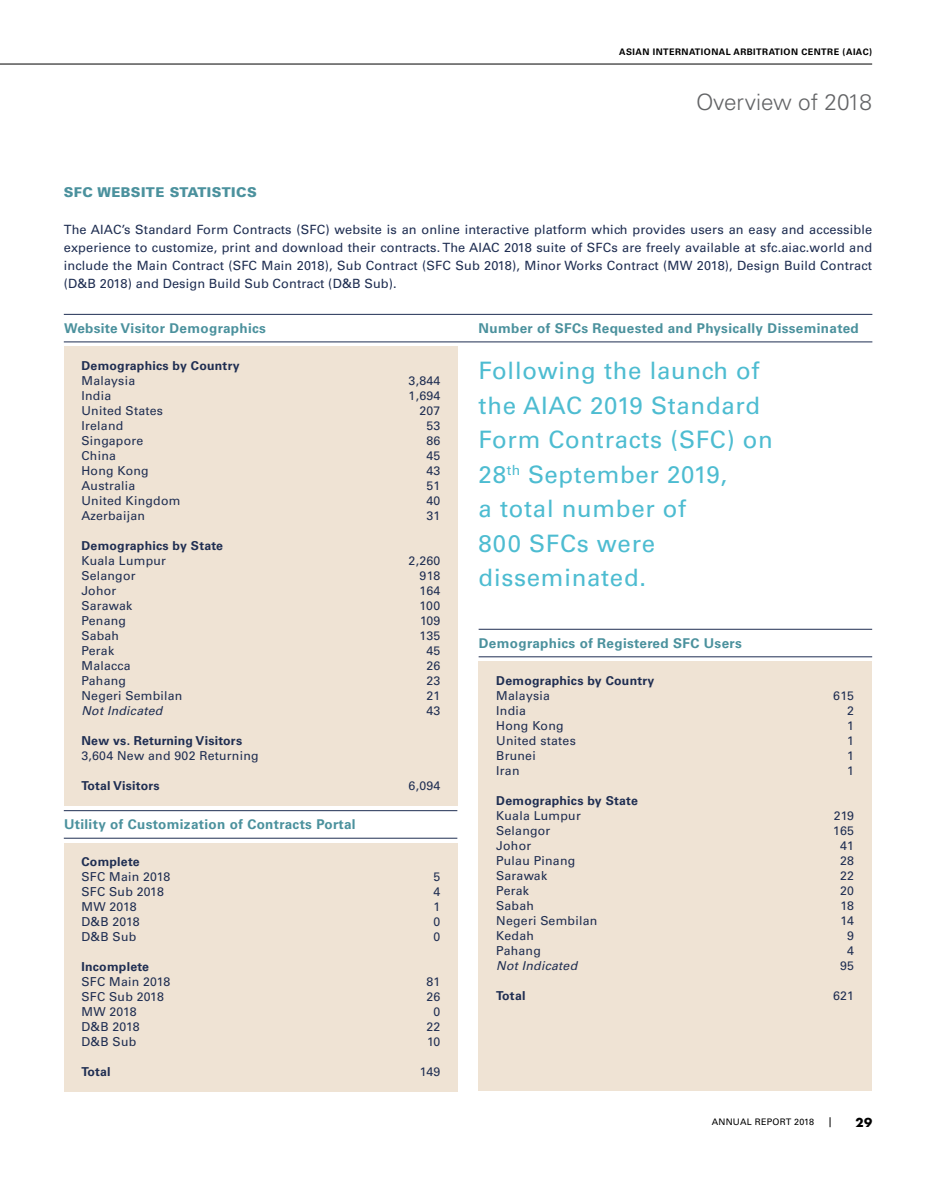
<style>
.page{position:relative;width:936px;height:1191px;background:#fff}
.page>*{position:absolute;margin:0;border:0;box-sizing:border-box;transform-origin:0 0}
.t1{font:24px/34.5px "Univers LT Std";letter-spacing:.03em;color:#4dbcd1}
.t2{font:300 22.5px "Univers LT Std";color:#636466}
.t3{font:700 13.5px "Univers LT Std";letter-spacing:.025em;color:#4b919d}
.t4{font:900 13.5px "Univers LT Std";letter-spacing:.03em;color:#4b919d}
.t5{font:12.75px/18px "Univers LT Std";letter-spacing:.01em;color:#1f2e52;text-align:justify}
.t6{font:12.3px "Univers LT Std";letter-spacing:.02em;color:#1f2e52}
.t7{font:700 12.3px "Univers LT Std";letter-spacing:.02em;color:#1f2e52}
.t8{font:italic 12.3px "Univers LT Std";letter-spacing:.02em;color:#1f2e52}
.t9{font:700 12px "Futura";color:#000}
.t10{font:700 9px "Univers LT Std";letter-spacing:.05em;color:#000}
.t11{font:9px "Univers LT Std";letter-spacing:.025em;color:#000}
</style>
<div class="page">
<hr style="left:0;top:64px;width:872px;height:1px;background:#000">
<div style="left:64px;top:346px;width:393px;height:460px;background:#efe3d4"></div>
<hr style="left:64px;top:314px;width:808px;height:1px;background:#1f2e52">
<hr style="left:64px;top:341px;width:808px;height:1px;background:#1f2e52">
<div style="left:64px;top:843px;width:393px;height:248px;background:#efe3d4"></div>
<hr style="left:64px;top:810px;width:393px;height:1px;background:#1f2e52">
<hr style="left:64px;top:838px;width:393px;height:1px;background:#1f2e52">
<div style="left:478px;top:661px;width:394px;height:430px;background:#efe3d4"></div>
<hr style="left:478px;top:629px;width:394px;height:1px;background:#1f2e52">
<hr style="left:478px;top:656px;width:394px;height:1px;background:#1f2e52">
<p class="t10" style="left:619px;top:46px;width:254px">ASIAN INTERNATIONAL ARBITRATION CENTRE (AIAC)</p>
<h2 class="t2" style="left:696px;top:88px;width:177px">Overview of 2018</h2>
<p class="t4" style="left:64px;top:184px;width:194px">SFC WEBSITE STATISTICS</p>
<p class="t5" style="left:64px;top:221px;width:809px">The AIAC’s Standard Form Contracts (SFC) website is an online interactive platform which provides users an easy and accessible experience to customize, print and download their contracts. The AIAC 2018 suite of SFCs are freely available at sfc.aiac.world and include the Main Contract (SFC Main 2018), Sub Contract (SFC Sub 2018), Minor Works Contract (MW 2018), Design Build Contract (D&amp;B 2018) and Design Build Sub Contract (D&amp;B Sub).</p>
<p class="t3" style="left:64px;top:320px;width:203px">Website Visitor Demographics</p>
<p class="t3" style="left:478px;top:320px;width:381px">Number of SFCs Requested and Physically Disseminated</p>
<p class="t7" style="left:81px;top:358px;width:160px">Demographics by Country</p>
<p class="t6" style="left:81px;top:373px;width:55px">Malaysia</p>
<p class="t6" style="left:408px;top:373px;width:33px">3,844</p>
<p class="t6" style="left:81px;top:388px;width:31px">India</p>
<p class="t6" style="left:408px;top:388px;width:33px">1,694</p>
<p class="t6" style="left:81px;top:403px;width:83px">United States</p>
<p class="t6" style="left:419px;top:403px;width:23px">207</p>
<p class="t6" style="left:81px;top:418px;width:43px">Ireland</p>
<p class="t6" style="left:426px;top:418px;width:15px">53</p>
<p class="t6" style="left:81px;top:433px;width:63px">Singapore</p>
<p class="t6" style="left:426px;top:433px;width:15px">86</p>
<p class="t6" style="left:81px;top:448px;width:36px">China</p>
<p class="t6" style="left:426px;top:448px;width:15px">45</p>
<p class="t6" style="left:81px;top:463px;width:69px">Hong Kong</p>
<p class="t6" style="left:426px;top:463px;width:15px">43</p>
<p class="t6" style="left:81px;top:478px;width:55px">Australia</p>
<p class="t6" style="left:426px;top:478px;width:15px">51</p>
<p class="t6" style="left:81px;top:493px;width:100px">United Kingdom</p>
<p class="t6" style="left:426px;top:493px;width:15px">40</p>
<p class="t6" style="left:81px;top:508px;width:65px">Azerbaijan</p>
<p class="t6" style="left:426px;top:508px;width:15px">31</p>
<p class="t7" style="left:81px;top:538px;width:143px">Demographics by State</p>
<p class="t6" style="left:81px;top:553px;width:86px">Kuala Lumpur</p>
<p class="t6" style="left:408px;top:553px;width:33px">2,260</p>
<p class="t6" style="left:81px;top:568px;width:56px">Selangor</p>
<p class="t6" style="left:419px;top:568px;width:22px">918</p>
<p class="t6" style="left:81px;top:583px;width:36px">Johor</p>
<p class="t6" style="left:419px;top:583px;width:22px">164</p>
<p class="t6" style="left:81px;top:598px;width:52px">Sarawak</p>
<p class="t6" style="left:419px;top:598px;width:22px">100</p>
<p class="t6" style="left:81px;top:613px;width:46px">Penang</p>
<p class="t6" style="left:420px;top:613px;width:22px">109</p>
<p class="t6" style="left:81px;top:628px;width:39px">Sabah</p>
<p class="t6" style="left:419px;top:628px;width:22px">135</p>
<p class="t6" style="left:81px;top:643px;width:34px">Perak</p>
<p class="t6" style="left:426px;top:643px;width:15px">45</p>
<p class="t6" style="left:81px;top:658px;width:51px">Malacca</p>
<p class="t6" style="left:426px;top:658px;width:15px">26</p>
<p class="t6" style="left:81px;top:673px;width:46px">Pahang</p>
<p class="t6" style="left:426px;top:673px;width:15px">23</p>
<p class="t6" style="left:81px;top:688px;width:102px">Negeri Sembilan</p>
<p class="t6" style="left:426px;top:688px;width:15px">21</p>
<p class="t8" style="left:81px;top:703px;width:82px">Not Indicated</p>
<p class="t6" style="left:426px;top:703px;width:15px">43</p>
<p class="t7" style="left:81px;top:733px;width:162px">New vs. Returning Visitors</p>
<p class="t6" style="left:81px;top:748px;width:179px">3,604 New and 902 Returning</p>
<p class="t7" style="left:81px;top:778px;width:80px">Total Visitors</p>
<p class="t6" style="left:408px;top:778px;width:33px">6,094</p>
<p class="t3" style="left:64px;top:816px;width:293px">Utility of Customization of Contracts Portal</p>
<p class="t7" style="left:81px;top:854px;width:60px">Complete</p>
<p class="t6" style="left:81px;top:869px;width:90px">SFC Main 2018</p>
<p class="t6" style="left:433px;top:869px;width:8px">5</p>
<p class="t6" style="left:81px;top:884px;width:84px">SFC Sub 2018</p>
<p class="t6" style="left:433px;top:884px;width:8px">4</p>
<p class="t6" style="left:81px;top:899px;width:57px">MW 2018</p>
<p class="t6" style="left:433px;top:899px;width:8px">1</p>
<p class="t6" style="left:81px;top:914px;width:60px">D&amp;B 2018</p>
<p class="t6" style="left:433px;top:914px;width:8px">0</p>
<p class="t6" style="left:81px;top:929px;width:56px">D&amp;B Sub</p>
<p class="t6" style="left:433px;top:929px;width:8px">0</p>
<p class="t7" style="left:81px;top:959px;width:69px">Incomplete</p>
<p class="t6" style="left:81px;top:974px;width:90px">SFC Main 2018</p>
<p class="t6" style="left:426px;top:974px;width:15px">81</p>
<p class="t6" style="left:81px;top:989px;width:84px">SFC Sub 2018</p>
<p class="t6" style="left:426px;top:989px;width:15px">26</p>
<p class="t6" style="left:81px;top:1004px;width:57px">MW 2018</p>
<p class="t6" style="left:433px;top:1004px;width:8px">0</p>
<p class="t6" style="left:81px;top:1019px;width:60px">D&amp;B 2018</p>
<p class="t6" style="left:426px;top:1019px;width:15px">22</p>
<p class="t6" style="left:81px;top:1034px;width:56px">D&amp;B Sub</p>
<p class="t6" style="left:427px;top:1034px;width:15px">10</p>
<p class="t7" style="left:81px;top:1065px;width:31px">Total</p>
<p class="t6" style="left:420px;top:1064px;width:22px">149</p>
<h1 class="t1" style="left:478px;top:354px;width:296px">Following the launch of the AIAC 2019 Standard<br>Form Contracts (SFC) on<br>28<sup>th</sup> September 2019,<br>a total number of<br>800 SFCs were disseminated.</h1>
<p class="t3" style="left:479px;top:635px;width:264px">Demographics of Registered SFC Users</p>
<p class="t7" style="left:496px;top:673px;width:160px">Demographics by Country</p>
<p class="t6" style="left:496px;top:688px;width:55px">Malaysia</p>
<p class="t6" style="left:833px;top:688px;width:22px">615</p>
<p class="t6" style="left:496px;top:703px;width:31px">India</p>
<p class="t6" style="left:847px;top:703px;width:8px">2</p>
<p class="t6" style="left:496px;top:718px;width:69px">Hong Kong</p>
<p class="t6" style="left:847px;top:718px;width:8px">1</p>
<p class="t6" style="left:496px;top:733px;width:81px">United states</p>
<p class="t6" style="left:847px;top:733px;width:8px">1</p>
<p class="t6" style="left:496px;top:748px;width:41px">Brunei</p>
<p class="t6" style="left:847px;top:748px;width:8px">1</p>
<p class="t6" style="left:496px;top:763px;width:25px">Iran</p>
<p class="t6" style="left:847px;top:763px;width:8px">1</p>
<p class="t7" style="left:496px;top:793px;width:143px">Demographics by State</p>
<p class="t6" style="left:496px;top:808px;width:86px">Kuala Lumpur</p>
<p class="t6" style="left:833px;top:808px;width:22px">219</p>
<p class="t6" style="left:496px;top:823px;width:56px">Selangor</p>
<p class="t6" style="left:833px;top:823px;width:22px">165</p>
<p class="t6" style="left:496px;top:838px;width:36px">Johor</p>
<p class="t6" style="left:840px;top:838px;width:15px">41</p>
<p class="t6" style="left:496px;top:853px;width:81px">Pulau Pinang</p>
<p class="t6" style="left:840px;top:853px;width:15px">28</p>
<p class="t6" style="left:496px;top:868px;width:52px">Sarawak</p>
<p class="t6" style="left:840px;top:868px;width:15px">22</p>
<p class="t6" style="left:496px;top:883px;width:34px">Perak</p>
<p class="t6" style="left:840px;top:883px;width:15px">20</p>
<p class="t6" style="left:496px;top:898px;width:39px">Sabah</p>
<p class="t6" style="left:840px;top:898px;width:15px">18</p>
<p class="t6" style="left:496px;top:913px;width:102px">Negeri Sembilan</p>
<p class="t6" style="left:840px;top:913px;width:15px">14</p>
<p class="t6" style="left:496px;top:928px;width:39px">Kedah</p>
<p class="t6" style="left:847px;top:928px;width:8px">9</p>
<p class="t6" style="left:496px;top:943px;width:46px">Pahang</p>
<p class="t6" style="left:847px;top:943px;width:8px">4</p>
<p class="t8" style="left:496px;top:958px;width:82px">Not Indicated</p>
<p class="t6" style="left:840px;top:958px;width:15px">95</p>
<p class="t7" style="left:496px;top:988px;width:31px">Total</p>
<p class="t6" style="left:833px;top:988px;width:23px">621</p>
<p class="t11" style="left:711px;top:1117px;width:104px">ANNUAL REPORT 2018</p>
<p class="t9" style="left:855px;top:1114px;width:18px">29</p>
</div>
